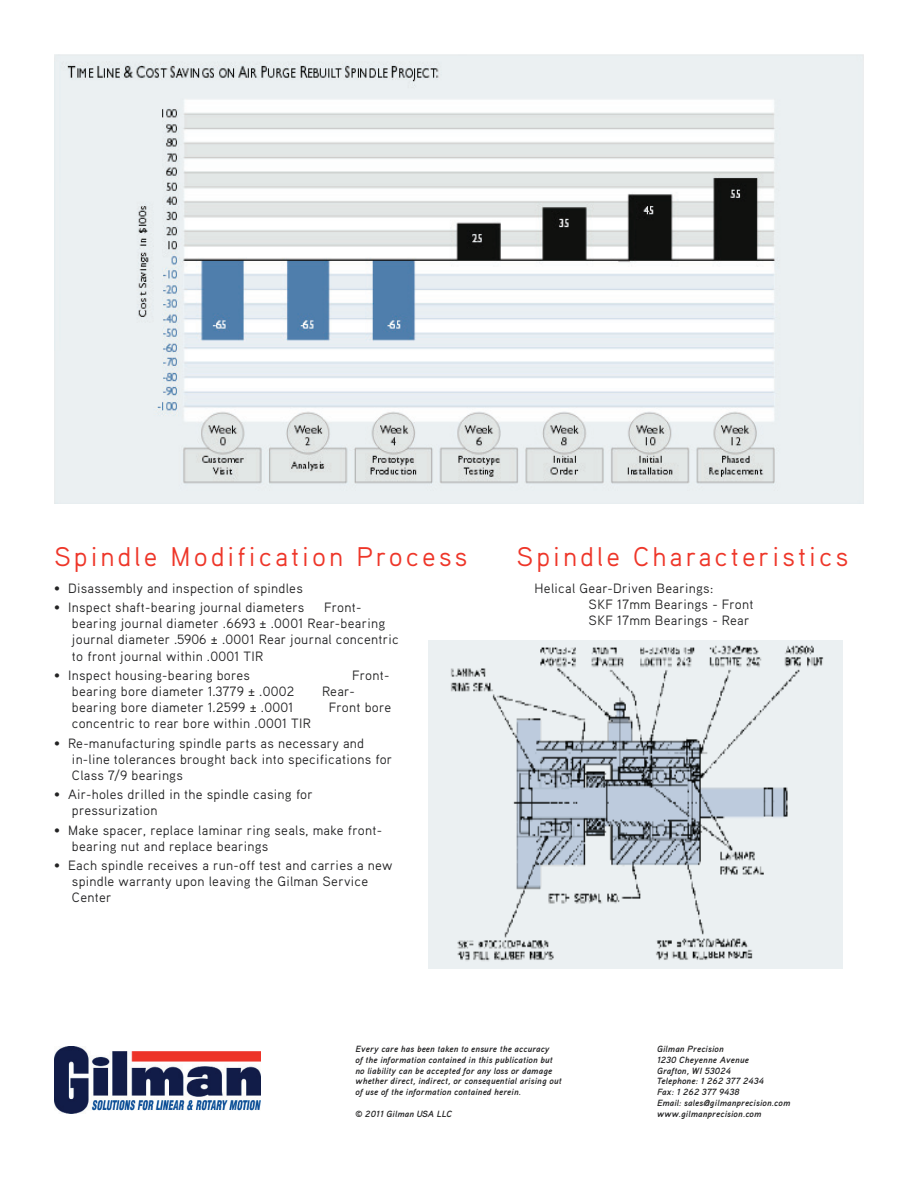
<style>
.page{position:relative;width:918px;height:1188px;background:#fff}
.page>*{position:absolute;margin:0;border:0;box-sizing:border-box;transform-origin:0 0}
.t1{font:27px "Aaux Pro";letter-spacing:.11em;color:#ee3629}
.t2{font:13.5px/16.2px "Aaux Pro";letter-spacing:.02em;color:#232324}
.t3{font:italic 700 9px/10.8px "Aaux Pro";letter-spacing:.02em;color:#232324}
</style>
<div class="page">
<img style="left:54px;top:1046px;width:207px;height:68px">
<img style="left:54px;top:54px;width:810px;height:450px">
<img style="left:428px;top:641px;width:414px;height:327px">
<h1 class="t1" style="left:54px;top:539px;width:415px">Spindle Modification Process</h1>
<h1 class="t1" style="left:517px;top:539px;width:333px">Spindle Characteristics</h1>
<p class="t2" style="left:54px;top:580px;width:250px">• Disassembly and inspection of spindles</p>
<p class="t2" style="left:54px;top:599px;width:252px">• Inspect shaft-bearing journal diameters</p>
<p class="t2" style="left:72px;top:599px;width:329px;text-indent:252px">Front&shy;bearing journal diameter .6693 ± .0001 Rear-bearing journal diameter .5906 ± .0001 Rear journal concentric to front journal within .0001 TIR</p>
<p class="t2" style="left:54px;top:667px;width:198px">• Inspect housing-bearing bores</p>
<p class="t2" style="left:352px;top:667px;width:39px">Front-</p>
<p class="t2" style="left:72px;top:683px;width:224px">bearing bore diameter 1.3779 ± .0002</p>
<p class="t2" style="left:322px;top:683px;width:34px">Rear-</p>
<p class="t2" style="left:72px;top:699px;width:223px">bearing bore diameter 1.2599 ± .0001</p>
<p class="t2" style="left:329px;top:699px;width:64px">Front bore</p>
<p class="t2" style="left:72px;top:715px;width:241px">concentric to rear bore within .0001 TIR</p>
<p class="t2" style="left:72px;top:734px;width:322px;text-indent:-18px">• Re-manufacturing spindle parts as necessary and in-line tolerances brought back into specifications for<br>Class 7/9 bearings</p>
<p class="t2" style="left:72px;top:786px;width:242px;text-indent:-18px">• Air-holes drilled in the spindle casing for pressurization</p>
<p class="t2" style="left:72px;top:821px;width:312px;text-indent:-18px">• Make spacer, replace laminar ring seals, make front&shy;bearing nut and replace bearings</p>
<p class="t2" style="left:72px;top:857px;width:322px;text-indent:-18px">• Each spindle receives a run-off test and carries a new spindle warranty upon leaving the Gilman Service<br>Center</p>
<p class="t2" style="left:589px;top:580px;width:166px;text-indent:-54px">Helical Gear-Driven Bearings:<br>SKF 17mm Bearings - Front<br>SKF 17mm Bearings - Rear</p>
<p class="t3" style="left:356px;top:1043px;width:208px">Every care has been taken to ensure the accuracy<br>of the information contained in this publication but no liability can be accepted for any loss or damage whether direct, indirect, or consequential arising out of use of the information contained herein.</p>
<p class="t3" style="left:356px;top:1108px;width:98px">© 2011 Gilman USA LLC</p>
<p class="t3" style="left:657px;top:1043px;width:135px">Gilman Precision<br>1230 Cheyenne Avenue<br>Grafton, WI 53024<br>Telephone: 1 262 377 2434<br>Fax: 1 262 377 9438<br>Email: sales@gilmanprecision.com www.gilmanprecision.com</p>
</div>
